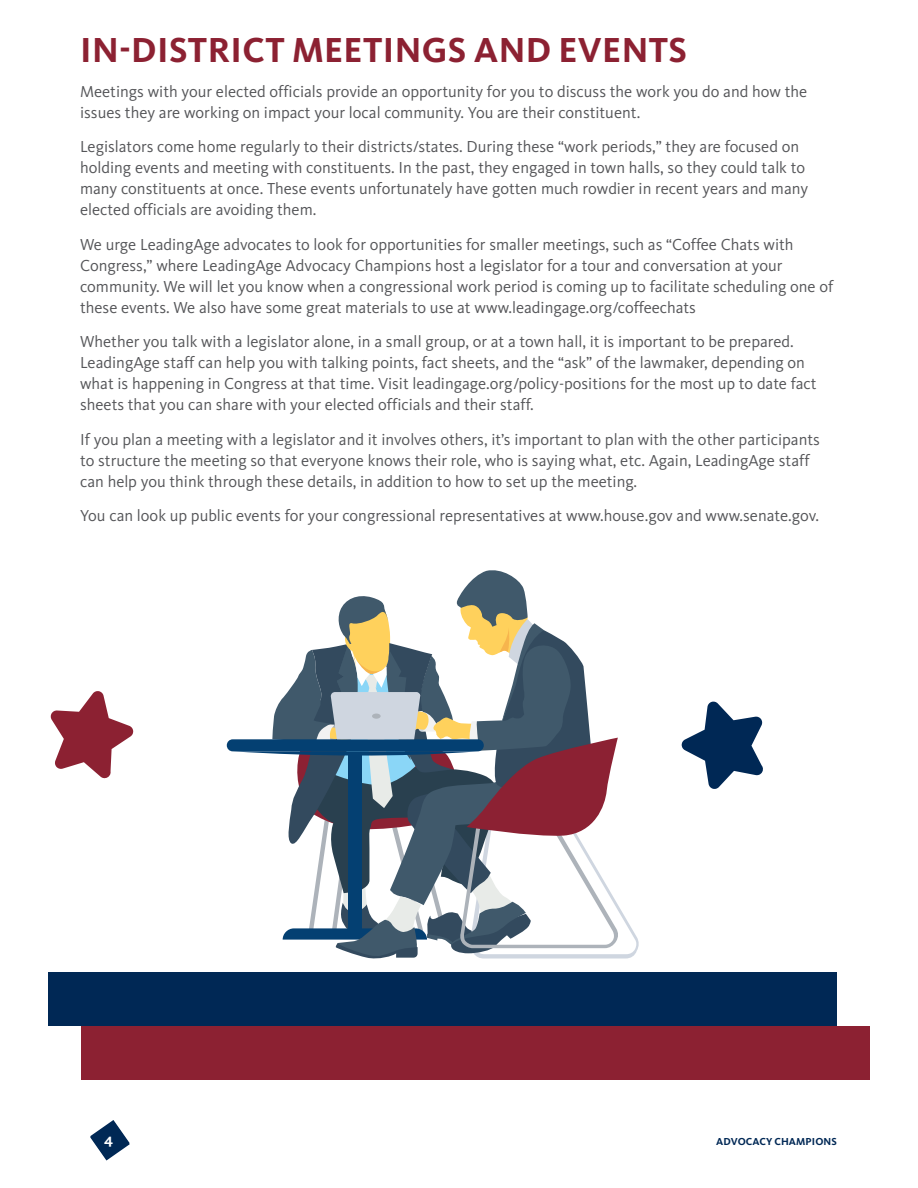
<style>
.page{position:relative;width:918px;height:1188px;background:#fff}
.page>*{position:absolute;margin:0;border:0;box-sizing:border-box;transform-origin:0 0}
.Heading_2{font:700 36px "Kievit OT";letter-spacing:.01em;color:#8c2132}
.TEXT__125_before{font:16.5px/21px "Kievit OT";color:#555659}
.t1{font:700 15px "Kievit OT";color:#fff}
.t2{font:700 10.5px "Kievit OT";letter-spacing:.01em;color:#002855}
</style>
<div class="page">
<svg style="left:90px;top:1120px;width:40px;height:41px"></svg>
<div style="left:81px;top:1026px;width:789px;height:54px;background:#8c2132"></div>
<div style="left:48px;top:972px;width:789px;height:54px;background:#002855"></div>
<svg style="left:682px;top:701px;width:81px;height:88px"></svg>
<svg style="left:50px;top:691px;width:83px;height:88px"></svg>
<svg style="left:233px;top:570px;width:406px;height:389px"></svg>
<div style="left:372px;top:714px;width:9px;height:5px;background:#adb3ba;border-radius:50%"></div>
<p class="Heading_2" style="left:80px;top:28px;width:608px">IN-DISTRICT MEETINGS AND EVENTS</p>
<p class="TEXT__125_before" style="left:80px;top:80px;width:729px">Meetings with your elected officials provide an opportunity for you to discuss the work you do and how the issues they are working on impact your local community. You are their constituent.</p>
<p class="TEXT__125_before" style="left:80px;top:136px;width:730px">Legislators come home regularly to their districts/states. During these “work periods,” they are focused on holding events and meeting with constituents. In the past, they engaged in town halls, so they could talk to many constituents at once. These events unfortunately have gotten much rowdier in recent years and many elected officials are avoiding them.</p>
<p class="TEXT__125_before" style="left:80px;top:233px;width:755px">We urge LeadingAge advocates to look for opportunities for smaller meetings, such as “Coffee Chats with Congress,” where LeadingAge Advocacy Champions host a legislator for a tour and conversation at your community. We will let you know when a congressional work period is coming up to facilitate scheduling one of these events. We also have some great materials to use at www.leadingage.org/coffeechats</p>
<p class="TEXT__125_before" style="left:80px;top:331px;width:738px">Whether you talk with a legislator alone, in a small group, or at a town hall, it is important to be prepared.<br>LeadingAge staff can help you with talking points, fact sheets, and the “ask” of the lawmaker, depending on what is happening in Congress at that time. Visit leadingage.org/policy-positions for the most up to date fact sheets that you can share with your elected officials and their staff.</p>
<p class="TEXT__125_before" style="left:80px;top:428px;width:741px">If you plan a meeting with a legislator and it involves others, it’s important to plan with the other participants to structure the meeting so that everyone knows their role, who is saying what, etc. Again, LeadingAge staff can help you think through these details, in addition to how to set up the meeting.</p>
<p class="TEXT__125_before" style="left:80px;top:505px;width:741px">You can look up public events for your congressional representatives at www.house.gov and www.senate.gov.</p>
<p class="t1" style="left:104px;top:1129px;width:11px">4</p>
<p class="t2" style="left:716px;top:1135px;width:122px">ADVOCACY CHAMPIONS</p>
</div>
